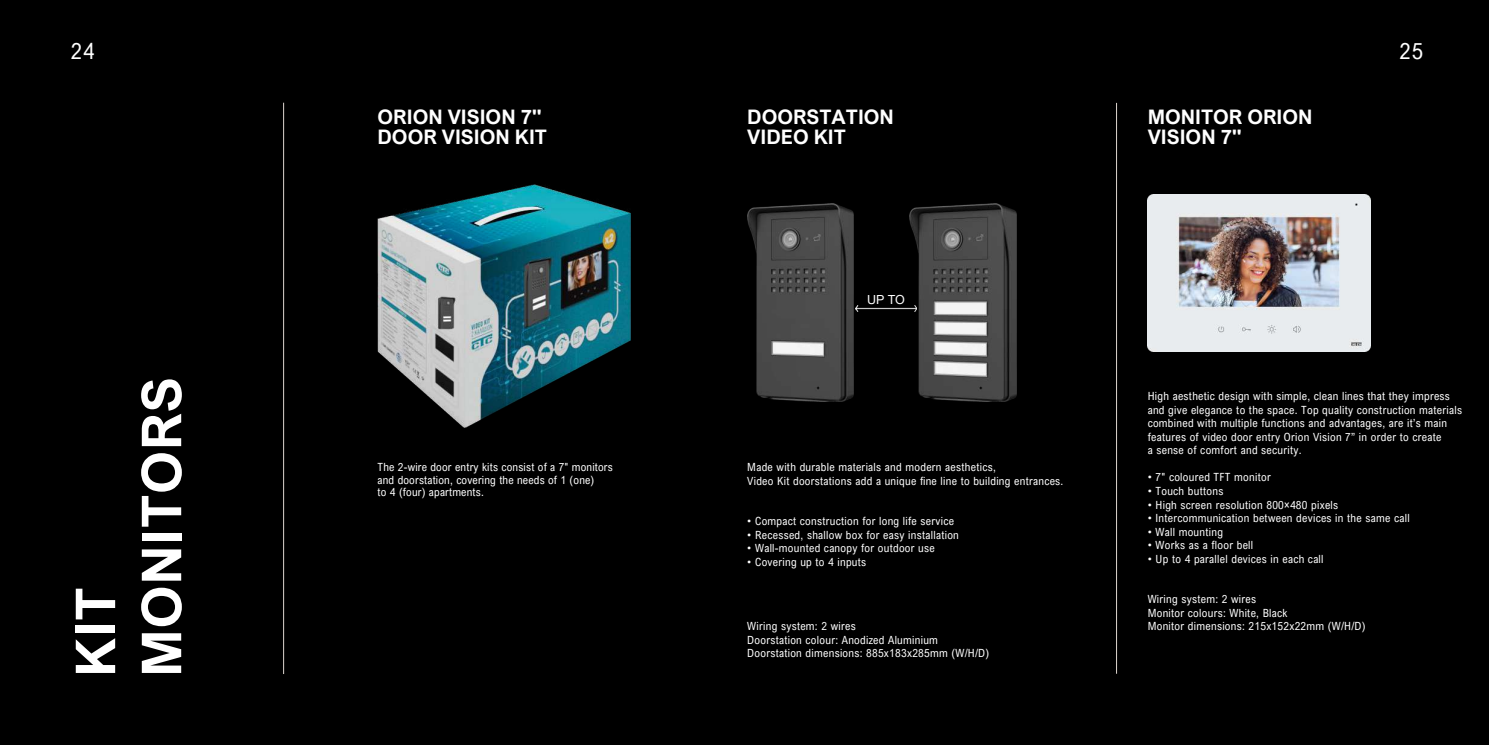
<style>
.page{position:relative;width:1489px;height:745px;background:#fff}
.page>*{position:absolute;margin:0;border:0;box-sizing:border-box;transform-origin:0 0}
.t1{font:700 55px/66px "Arial Nova";letter-spacing:.01em;color:#fff}
.t2{font:22.5px "Arial Nova Cond";color:#fff}
.t3{font:700 20px/20px "Arial Nova";color:#fff}
.t4{font:12.5px "Arial";color:#fff}
.t5{font:11.25px/13.5px "Arial Nova Cond";letter-spacing:.025em;color:#fff}
</style>
<div class="page">
<div style="left:0;top:0;width:1488px;height:744px;background:#000"></div>
<hr style="left:283px;top:103px;width:1px;height:570px;background:#ded6d0">
<hr style="left:1116px;top:103px;width:1px;height:570px;background:#ded6d0">
<img style="left:377px;top:184px;width:253px;height:243px">
<img style="left:747px;top:203px;width:106px;height:198px">
<img style="left:909px;top:203px;width:107px;height:198px">
<img style="left:855px;top:305px;width:61px;height:6px">
<img style="left:1147px;top:194px;width:223px;height:157px">
<h2 class="t2" style="left:71px;top:37px;width:25px">24</h2>
<h2 class="t2" style="left:1399px;top:37px;width:25px">25</h2>
<h1 class="t1" style="left:62px;top:676px;width:301px;rotate:-90deg">KIT<br>MONITORS</h1>
<h3 class="t3" style="left:377px;top:107px;width:171px">ORION VISION 7"<br>DOOR VISION KIT</h3>
<p class="t5" style="left:377px;top:460px;width:237px;line-height:12.5px">The 2-wire door entry kits consist of a 7" monitors and doorstation, covering the needs of 1 (one)<br>to 4 (four) apartments.</p>
<h3 class="t3" style="left:747px;top:107px;width:148px">DOORSTATION<br>VIDEO KIT</h3>
<p class="t4" style="left:867px;top:291px;width:39px">UP TO</p>
<p class="t5" style="left:747px;top:460px;width:317px">Made with durable materials and modern aesthetics,<br>Video Kit doorstations add a unique fine line to building entrances.</p>
<p class="t5" style="left:747px;top:514px;width:208px">• Compact construction for long life service</p>
<p class="t5" style="left:747px;top:527px;width:213px">• Recessed, shallow box for easy installation</p>
<p class="t5" style="left:747px;top:541px;width:189px">• Wall-mounted canopy for outdoor use</p>
<p class="t5" style="left:747px;top:554px;width:120px">• Covering up to 4 inputs</p>
<h3 class="t3" style="left:1147px;top:107px;width:166px">MONITOR ORION<br>VISION 7"</h3>
<p class="t5" style="left:1147px;top:389px;width:316px">High aesthetic design with simple, clean lines that they impress and give elegance to the space. Top quality construction materials combined with multiple functions and advantages, are it’s main features of video door entry Orion Vision 7” in order to create<br>a sense of comfort and security.</p>
<p class="t5" style="left:1147px;top:470px;width:124px">• 7" coloured TFT monitor</p>
<p class="t5" style="left:1147px;top:483px;width:77px">• Touch buttons</p>
<p class="t5" style="left:1147px;top:497px;width:192px">• High screen resolution 800×480 pixels</p>
<p class="t5" style="left:1147px;top:510px;width:263px">• Intercommunication between devices in the same call</p>
<p class="t5" style="left:1147px;top:524px;width:77px">• Wall mounting</p>
<p class="t5" style="left:1147px;top:537px;width:107px">• Works as a floor bell</p>
<p class="t5" style="left:1147px;top:551px;width:177px">• Up to 4 parallel devices in each call</p>
<p class="t5" style="left:1147px;top:591px;width:141px">Wiring system: 2 wires<br>Monitor colours: White, Black</p>
<p class="t5" style="left:747px;top:618px;width:110px">Wiring system: 2 wires</p>
<p class="t5" style="left:1147px;top:618px;width:219px">Monitor dimensions: 215x152x22mm (W/H/D)</p>
<p class="t5" style="left:747px;top:632px;width:243px">Doorstation colour: Anodized Aluminium<br>Doorstation dimensions: 885x183x285mm (W/H/D)</p>
</div>
